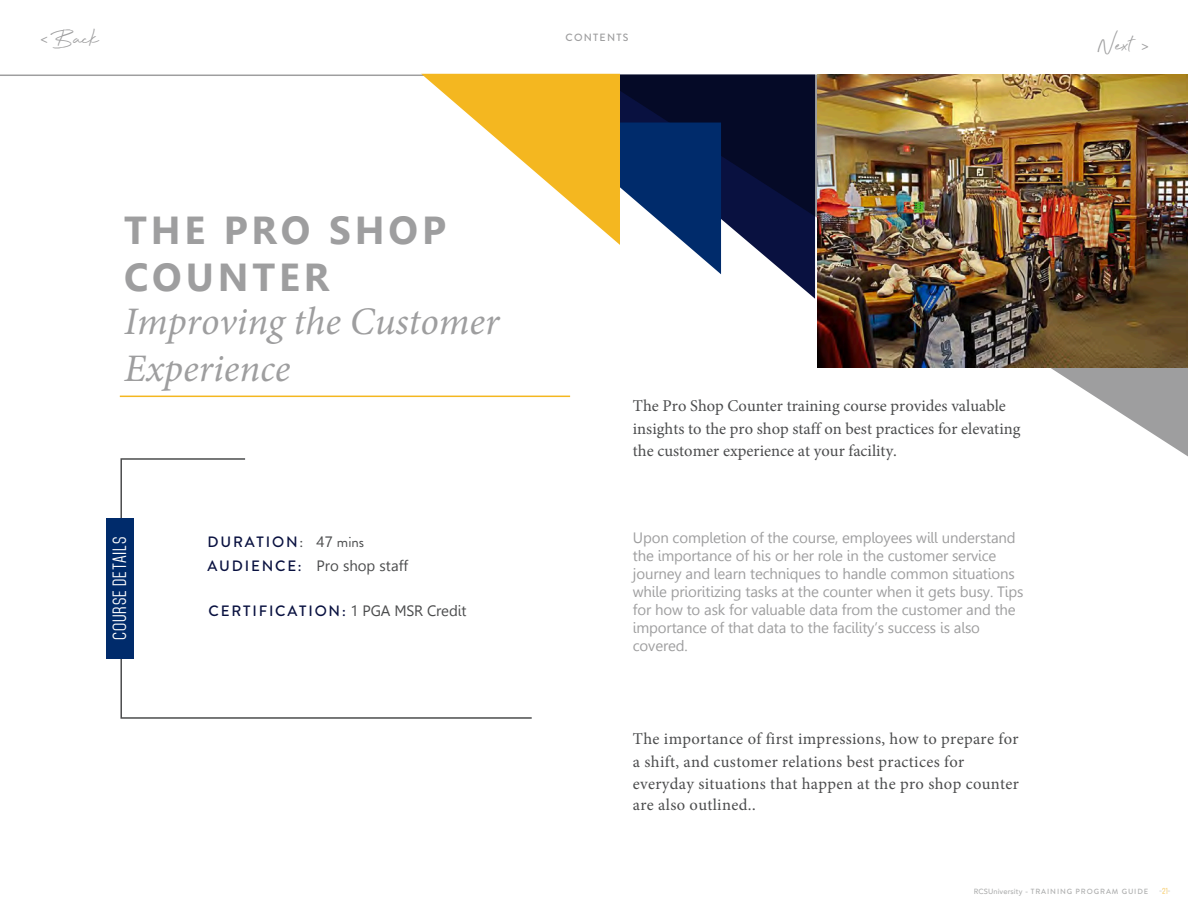
<style>
.page{position:relative;width:1188px;height:918px;background:#fff}
.page>*{position:absolute;margin:0;border:0;box-sizing:border-box;transform-origin:0 0}
.t1{font:italic 39px/46.8px "Minion Pro";color:#9e9e9f}
.t2{font:700 39px/46.8px "Leelawadee";letter-spacing:.1em;color:#9e9e9f}
.t3{font:27px "Beyond Infinity";color:#9e9e9f}
.Body_Copy{font:16.5px/22.5px "Minion Pro";letter-spacing:.02em;color:#4b4c4d}
.Body_Copy-2{font:16.5px/22.5px "Minion Pro";color:#4b4c4d}
.body_copy{font:16.5px "Mohave";letter-spacing:.05em;color:#fff}
.t4{font:15px/18px "Leelawadee";letter-spacing:-.01em;color:#9e9e9f}
.body_copy-2{font:500 15px/24px "Brandon Grotesque";letter-spacing:.12em;color:#091140}
.t5{font:12px "Bitter";color:#9e9e9f}
.t6{font:500 10.5px "Brandon Grotesque";letter-spacing:.12em;color:#9e9e9f}
.t7{font:500 7.5px "Brandon Grotesque";letter-spacing:.12em;color:#aeafaf}
.t8{font:7.5px "Mohave";color:#aeafaf}
.s1{font-weight:400;color:#4b4c4d}
.s2{font-family:"Leelawadee";font-weight:400;color:#4b4c4d}
.s3{font-family:"Adobe Caslon Pro"}
.s4{font-family:"Avenir"}
.s5{font-family:"AT Sackers Gothic"}
.s6{color:#f6c452}
</style>
<div class="page">
<hr style="left:0;top:75px;width:1188px;height:1px;background:#9e9e9f">
<hr style="left:120px;top:396px;width:450px;height:1px;background:#f4b720">
<svg style="left:815px;top:76px;width:373px;height:380px"></svg>
<img style="left:817px;top:75px;width:371px;height:292px">
<svg style="left:120px;top:458px;width:412px;height:261px"></svg>
<div style="left:106px;top:518px;width:27px;height:141px;background:#002b6b"></div>
<div style="left:164px;top:495px;width:29px;height:29px;background:#fff;border-radius:50%"></div>
<div style="left:164px;top:583px;width:29px;height:29px;background:#fff;border-radius:50%"></div>
<div style="left:164px;top:656px;width:29px;height:28px;background:#fff;border-radius:50%"></div>
<svg style="left:721px;top:75px;width:94px;height:224px"></svg>
<svg style="left:421px;top:74px;width:300px;height:200px"></svg>
<p class="t5" style="left:40px;top:32px;width:9px">&lt;</p>
<h2 class="t3" style="left:51px;top:24px;width:50px">Back</h2>
<p class="t2" style="left:124px;top:207px;width:323px">THE PRO SHOP<br>COUNTER</p>
<p class="t1" style="left:124px;top:298px;width:377px">Improving the Customer<br>Experience</p>
<p class="body_copy" style="left:110px;top:640px;width:105px;rotate:-90deg">COURSE DETAILS</p>
<p class="body_copy-2" style="left:207px;top:530px;width:202px">DURATION<span class="s1">:</span> <span class="s2">47</span> <span class="s1">mins<br></span>AUDIENCE: <span class="s2">Pro shop staff</span></p>
<p class="body_copy-2" style="left:209px;top:599px;width:259px">CERTIFICATION: <span class="s2">1 PGA MSR Credit</span></p>
<p class="t6" style="left:566px;top:31px;width:64px">CONTENTS</p>
<h2 class="t3" style="left:1098px;top:31px;width:36px">Next</h2>
<p class="t5" style="left:1142px;top:39px;width:9px">&gt;</p>
<p class="Body_Copy-2" style="left:633px;top:395px;width:389px">The Pro Shop Counter training course provides valuable insights to the pro shop staff on best practices for elevating the customer experience at your facility.</p>
<p class="t4" style="left:633px;top:529px;width:392px">Upon completion of the course, employees will understand the importance of his or her role in the customer service journey and learn techniques to handle common situations while prioritizing tasks at the counter when it gets busy. Tips for how to ask for valuable data from the customer and the importance of that data to the facility’s success is also covered.</p>
<p class="Body_Copy" style="left:633px;top:728px;width:388px">The importance of first impressions, how to prepare for a shift, and customer relations best practices for everyday situations that happen at the pro shop counter</p>
<p class="Body_Copy" style="left:633px;top:793px;width:125px">are also outlined.<span class="s3">.</span></p>
<p class="t7" style="left:974px;top:886px;width:176px"><span class="s4">RCSUniversity</span> <span class="s5">-</span> TRAINING PROGRAM GUIDE</p>
<p class="t8" style="left:1159px;top:887px;width:13px">-<span class="s6">21</span>-</p>
</div>
